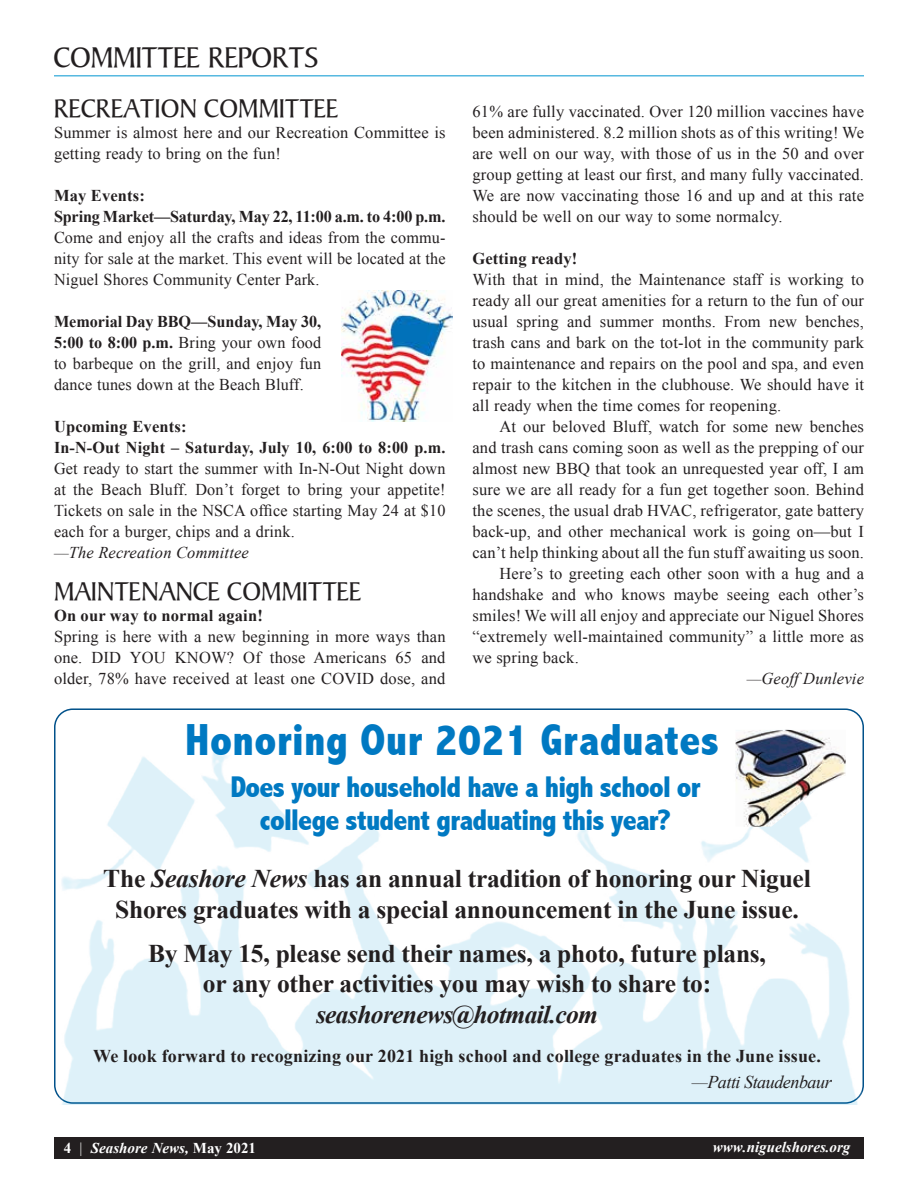
<style>
.page{position:relative;width:918px;height:1188px;background:#fff}
.page>*{position:absolute;margin:0;border:0;box-sizing:border-box;transform-origin:0 0}
.t1{font:800 condensed 45px "Abadi";letter-spacing:.01em;color:#0079c2}
.t2{font:800 condensed 30px/33px "Abadi";letter-spacing:-.025em;color:#0079c2;text-align:center}
.t3{font:30px "Persuasion S Si";color:#231f20}
.t4{font:27px "Persuasion S Si";letter-spacing:.01em;color:#231f20}
.t5{font:700 25.5px/30.6px "Times New Roman";letter-spacing:-.01em;color:#231f20;text-align:center}
.t6{font:italic 700 25.5px "Times New Roman";letter-spacing:-.025em;color:#231f20}
.t7{font:700 18px "Times New Roman";letter-spacing:.01em;color:#231f20}
.t8{font:italic 18px "Times New Roman";letter-spacing:-.025em;color:#231f20}
.t9{font:16.5px/21px "Times New Roman";letter-spacing:.01em;color:#231f20;text-align:justify}
.t10{font:700 16.5px/21px "Times New Roman";letter-spacing:.01em;color:#231f20}
.t11{font:700 16.5px/21px "Times New Roman";letter-spacing:-.01em;color:#231f20}
.t12{font:italic 16.5px "Times New Roman";letter-spacing:.01em;color:#231f20}
.t13{font:italic 700 15px "Times New Roman";color:#fff}
.s1{font-weight:700}
.s2{font-style:italic}
.s3{font-style:normal}
.s4{font-weight:400;font-style:normal}
</style>
<div class="page">
<hr style="left:54px;top:75px;width:810px;height:1px;background:#0095d0">
<div style="left:54px;top:1137px;width:810px;height:21px;background:#231f20"></div>
<img style="left:60px;top:729px;width:802px;height:376px">
<img style="left:736px;top:730px;width:110px;height:97px">
<img style="left:341px;top:290px;width:111px;height:131px">
<h2 class="t3" style="left:54px;top:40px;width:266px">COMMITTEE REPORTS</h2>
<h3 class="t4" style="left:54px;top:94px;width:286px">RECREATION COMMITTEE</h3>
<p class="t9" style="left:54px;top:122px;width:393px">Summer is almost here and our Recreation Committee is getting ready to bring on the fun!</p>
<p class="t11" style="left:54px;top:185px;width:393px">May Events:<br>Spring Market—Saturday, May 22, 11:00 a.m. to 4:00 p.m.</p>
<p class="t9" style="left:54px;top:227px;width:393px">Come and enjoy all the crafts and ideas from the commu&shy;nity for sale at the market. This event will be located at the Niguel Shores Community Center Park.</p>
<p class="t9" style="left:54px;top:311px;width:269px"><span class="s1">Memorial Day BBQ—Sunday, May 30, 5:00 to 8:00 p.m.</span> Bring your own food to barbeque on the grill, and enjoy fun dance tunes down at the Beach Bluff.</p>
<p class="t10" style="left:54px;top:416px;width:393px">Upcoming Events:<br>In-N-Out Night – Saturday, July 10, 6:00 to 8:00 p.m.</p>
<p class="t9" style="left:54px;top:458px;width:393px">Get ready to start the summer with In-N-Out Night down at the Beach Bluff. Don’t forget to bring your appetite!<br>Tickets on sale in the NSCA office starting May 24 at $10 each for a burger, chips and a drink.</p>
<p class="t12" style="left:54px;top:541px;width:196px">—The Recreation Committee</p>
<h3 class="t4" style="left:54px;top:577px;width:309px">MAINTENANCE COMMITTEE</h3>
<p class="t10" style="left:54px;top:605px;width:210px">On our way to normal again!</p>
<p class="t9" style="left:54px;top:626px;width:393px">Spring is here with a new beginning in more ways than one. DID YOU KNOW? Of those Americans 65 and older, 78% have received at least one COVID dose, and</p>
<p class="t9" style="left:473px;top:101px;width:393px">61% are fully vaccinated. Over 120 million vaccines have been administered. 8.2 million shots as of this writing! We are well on our way, with those of us in the 50 and over group getting at least our first, and many fully vaccinated.<br>We are now vaccinating those 16 and up and at this rate should be well on our way to some normalcy.</p>
<p class="t10" style="left:473px;top:248px;width:106px">Getting ready!</p>
<p class="t9" style="left:473px;top:269px;width:393px">With that in mind, the Maintenance staff is working to ready all our great amenities for a return to the fun of our usual spring and summer months. From new benches, trash cans and bark on the tot-lot in the community park to maintenance and repairs on the pool and spa, and even repair to the kitchen in the clubhouse. We should have it all ready when the time comes for reopening.</p>
<p class="t9" style="left:500px;top:416px;width:366px">At our beloved Bluff, watch for some new benches</p>
<p class="t9" style="left:473px;top:437px;width:393px">and trash cans coming soon as well as the prepping of our</p>
<p class="t9" style="left:473px;top:458px;width:393px">almost new BBQ that took an unrequested year off, I am</p>
<p class="t9" style="left:473px;top:479px;width:393px">sure we are all ready for a fun get together soon. Behind</p>
<p class="t9" style="left:473px;top:500px;width:393px">the scenes, the usual drab HVAC, refrigerator, gate battery</p>
<p class="t9" style="left:473px;top:521px;width:393px">back-up, and other mechanical work is going on—but I</p>
<p class="t9" style="left:473px;top:542px;width:393px">can’t help thinking about all the fun stuff awaiting us soon.</p>
<p class="t9" style="left:500px;top:563px;width:366px">Here’s to greeting each other soon with a hug and a</p>
<p class="t9" style="left:473px;top:584px;width:393px">handshake and who knows maybe seeing each other’s</p>
<p class="t9" style="left:473px;top:605px;width:393px">smiles! We will all enjoy and appreciate our Niguel Shores</p>
<p class="t9" style="left:473px;top:626px;width:393px">“extremely well-maintained community” a little more as</p>
<p class="t9" style="left:473px;top:647px;width:108px">we spring back.</p>
<p class="t12" style="left:747px;top:667px;width:119px">—Geoff Dunlevie</p>
<h1 class="t1" style="left:185px;top:714px;width:536px">Honoring Our 2021 Graduates</h1>
<h2 class="t2" style="left:230px;top:770px;width:472px">Does your household have a high school or college student graduating this year?</h2>
<h3 class="t5" style="left:103px;top:862px;width:709px">The <span class="s2">Seashore News</span> has an annual tradition of honoring our Niguel<br>Shores graduates with a special announcement in the June issue.</h3>
<h3 class="t5" style="left:148px;top:937px;width:619px">By May 15, please send their names, a photo, future plans, or any other activities you may wish to share to:</h3>
<h3 class="t6" style="left:316px;top:997px;width:284px">seashorenews@hotmail.com</h3>
<p class="t7" style="left:93px;top:1044px;width:729px">We look forward to recognizing our 2021 high school and college graduates in the June issue.</p>
<p class="t8" style="left:692px;top:1070px;width:141px">—Patti Staudenbaur</p>
<p class="t13" style="left:64px;top:1137px;width:194px"><span class="s3">4</span> <span class="s4">|</span> Seashore News, <span class="s3">May 2021</span></p>
<p class="t13" style="left:713px;top:1137px;width:139px">www.niguelshores.org</p>
</div>
